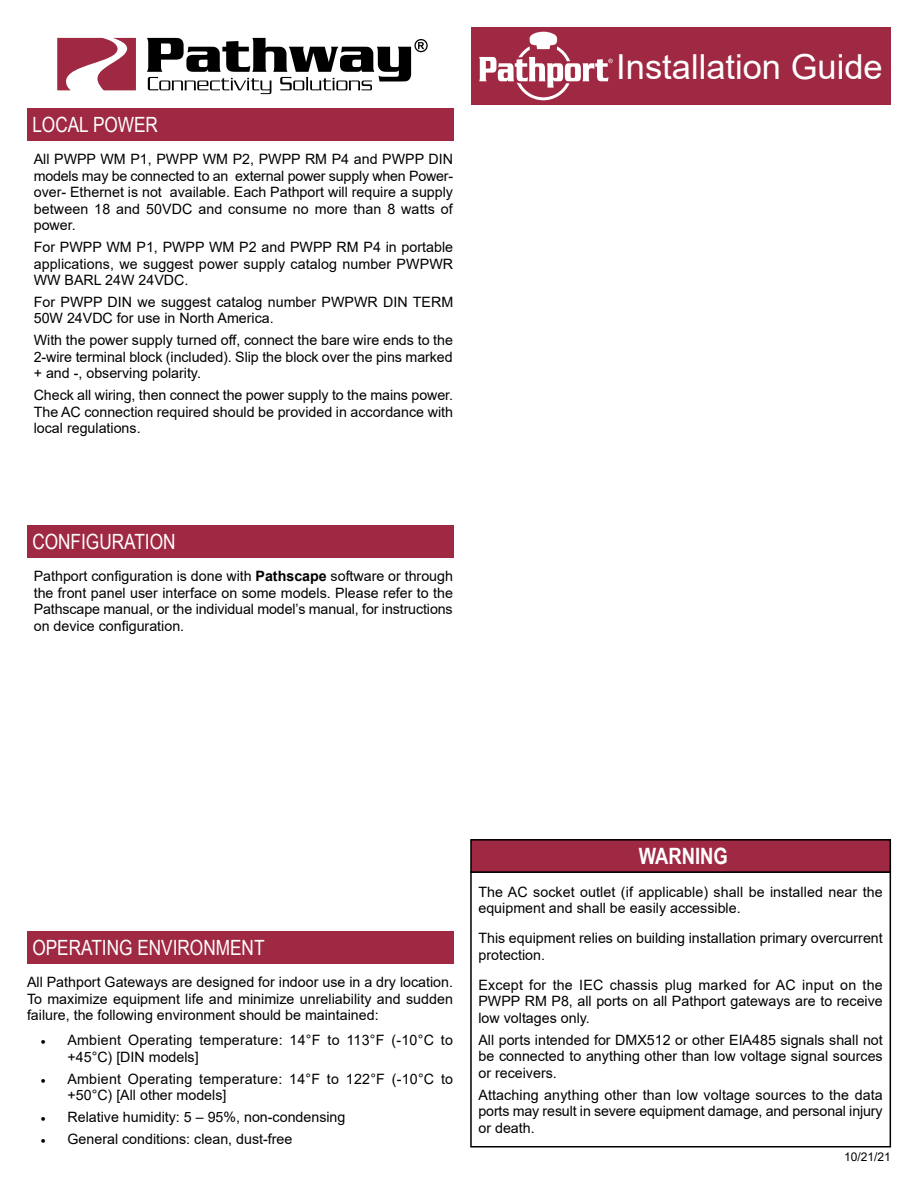
<style>
.page{position:relative;width:918px;height:1188px;background:#fff}
.page>*{position:absolute;margin:0;border:0;box-sizing:border-box;transform-origin:0 0}
.t1{font:34.5px "Arial";color:#fff}
.t2{font:700 22.5px "Arial Narrow";color:#fff}
.t3{font:21px "Arial Narrow";color:#fff}
.Paragraph_Style25{font:14.25px/16.5px "Arial";color:#000;text-align:justify}
.t4{font:12px "Arial";color:#000}
.s1{font-weight:700}
.s2{font-family:"Minion Pro"}
</style>
<div class="page">
<div style="left:472px;top:27px;width:419px;height:78px;background:#9f2943"></div>
<div style="left:470px;top:871px;width:421px;height:277px;border:2px solid #000"></div>
<div style="left:27px;top:525px;width:426px;height:32px;background:#9f2943"></div>
<div style="left:471px;top:840px;width:419px;height:32px;background:#9f2943"></div>
<div style="left:470px;top:839px;width:421px;height:34px;border:2px solid #000"></div>
<div style="left:27px;top:931px;width:426px;height:32px;background:#9f2943"></div>
<div style="left:27px;top:108px;width:426px;height:32px;background:#9f2943"></div>
<svg style="left:57px;top:38px;width:79px;height:52px"></svg>
<svg style="left:147px;top:38px;width:281px;height:56px"></svg>
<svg style="left:479px;top:32px;width:134px;height:68px"></svg>
<p class="t3" style="left:32px;top:109px;width:127px">LOCAL POWER</p>
<p class="Paragraph_Style25" style="left:34px;top:151px;width:421px">All PWPP WM P1, PWPP WM P2, PWPP RM P4 and PWPP DIN models may be connected to an external power supply when Power&shy;over- Ethernet is not available. Each Pathport will require a supply between 18 and 50VDC and consume no more than 8 watts of power.</p>
<p class="Paragraph_Style25" style="left:34px;top:239px;width:421px">For PWPP WM P1, PWPP WM P2 and PWPP RM P4 in portable applications, we suggest power supply catalog number PWPWR WW BARL 24W 24VDC.</p>
<p class="Paragraph_Style25" style="left:34px;top:294px;width:421px">For PWPP DIN we suggest catalog number PWPWR DIN TERM<br>50W 24VDC for use in North America.</p>
<p class="Paragraph_Style25" style="left:34px;top:332px;width:421px">With the power supply turned off, connect the bare wire ends to the 2-wire terminal block (included). Slip the block over the pins marked + and -, observing polarity.</p>
<p class="Paragraph_Style25" style="left:34px;top:387px;width:421px">Check all wiring, then connect the power supply to the mains power.<br>The AC connection required should be provided in accordance with local regulations.</p>
<p class="t3" style="left:32px;top:526px;width:145px">CONFIGURATION</p>
<p class="Paragraph_Style25" style="left:34px;top:568px;width:421px">Pathport configuration is done with <span class="s1">Pathscape</span> software or through the front panel user interface on some models. Please refer to the Pathscape manual, or the individual model’s manual, for instructions on device configuration.</p>
<h1 class="t1" style="left:616px;top:43px;width:268px">Installation Guide</h1>
<p class="t3" style="left:32px;top:932px;width:234px">OPERATING ENVIRONMENT</p>
<p class="Paragraph_Style25" style="left:27px;top:974px;width:428px">All Pathport Gateways are designed for indoor use in a dry location.<br>To maximize equipment life and minimize unreliability and sudden failure, the following environment should be maintained:</p>
<p class="Paragraph_Style25" style="left:68px;top:1032px;width:387px;text-indent:-27px"><span class="s2">•</span> Ambient Operating temperature: 14°F to 113°F (-10°C to +45°C) [DIN models]</p>
<p class="Paragraph_Style25" style="left:68px;top:1070px;width:387px;text-indent:-27px"><span class="s2">•</span> Ambient Operating temperature: 14°F to 122°F (-10°C to +50°C) [All other models]</p>
<p class="Paragraph_Style25" style="left:40px;top:1109px;width:307px"><span class="s2">•</span> Relative humidity: 5 – 95%, non-condensing</p>
<p class="Paragraph_Style25" style="left:40px;top:1131px;width:253px"><span class="s2">•</span> General conditions: clean, dust-free</p>
<p class="t2" style="left:639px;top:839px;width:91px">WARNING</p>
<p class="Paragraph_Style25" style="left:478px;top:883px;width:406px">The AC socket outlet (if applicable) shall be installed near the equipment and shall be easily accessible.</p>
<p class="Paragraph_Style25" style="left:478px;top:930px;width:406px">This equipment relies on building installation primary overcurrent protection.</p>
<p class="Paragraph_Style25" style="left:478px;top:976px;width:406px">Except for the IEC chassis plug marked for AC input on the PWPP RM P8, all ports on all Pathport gateways are to receive low voltages only.</p>
<p class="Paragraph_Style25" style="left:478px;top:1031px;width:406px">All ports intended for DMX512 or other EIA485 signals shall not be connected to anything other than low voltage signal sources or receivers.</p>
<p class="Paragraph_Style25" style="left:478px;top:1086px;width:406px">Attaching anything other than low voltage sources to the data ports may result in severe equipment damage, and personal injury or death.</p>
<p class="t4" style="left:844px;top:1148px;width:48px">10/21/21</p>
</div>
